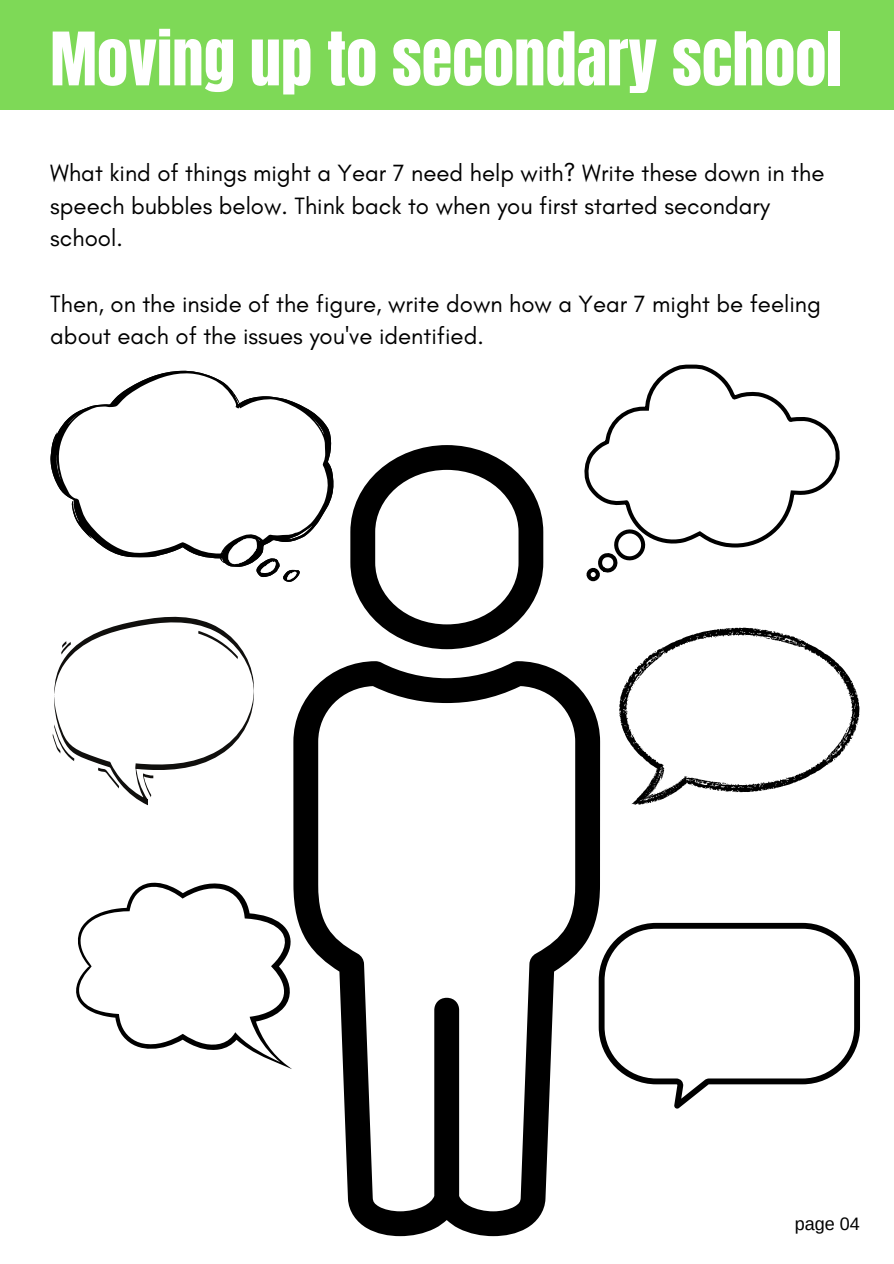
<style>
.page{position:relative;width:894px;height:1264px;background:#fff}
.page>*{position:absolute;margin:0;border:0;box-sizing:border-box;transform-origin:0 0}
.t1{font:62.55px "Anton";color:#fff}
.t2{font:24px/32.7px "Glacial Indifference";color:#000}
.t3{font:18px "Arimo";color:#000}
</style>
<div class="page">
<div style="left:0;top:0;width:893px;height:109px;background:#7ed957"></div>
<svg style="left:293px;top:661px;width:307px;height:575px"></svg>
<svg style="left:350px;top:445px;width:193px;height:204px"></svg>
<svg style="left:52px;top:616px;width:202px;height:189px"></svg>
<svg style="left:619px;top:627px;width:240px;height:178px"></svg>
<svg style="left:584px;top:364px;width:256px;height:218px"></svg>
<svg style="left:76px;top:880px;width:221px;height:189px"></svg>
<svg style="left:598px;top:922px;width:261px;height:186px"></svg>
<svg style="left:50px;top:370px;width:284px;height:212px"></svg>
<svg style="left:58px;top:373px;width:270px;height:207px"></svg>
<h2 class="t1" style="left:50px;top:14px;width:793px">Moving up to secondary school</h2>
<p class="t2" style="left:50px;top:156px;width:775px">What kind of things might a Year 7 need help with? Write these down in the speech bubbles below. Think back to when you first started secondary school.</p>
<h1 class="t2" style="left:50px;top:287px;width:772px">Then, on the inside of the figure, write down how a Year 7 might be feeling about each of the issues you've identified.</h1>
<h2 class="t3" style="left:794px;top:1213px;width:67px">page 04</h2>
</div>
